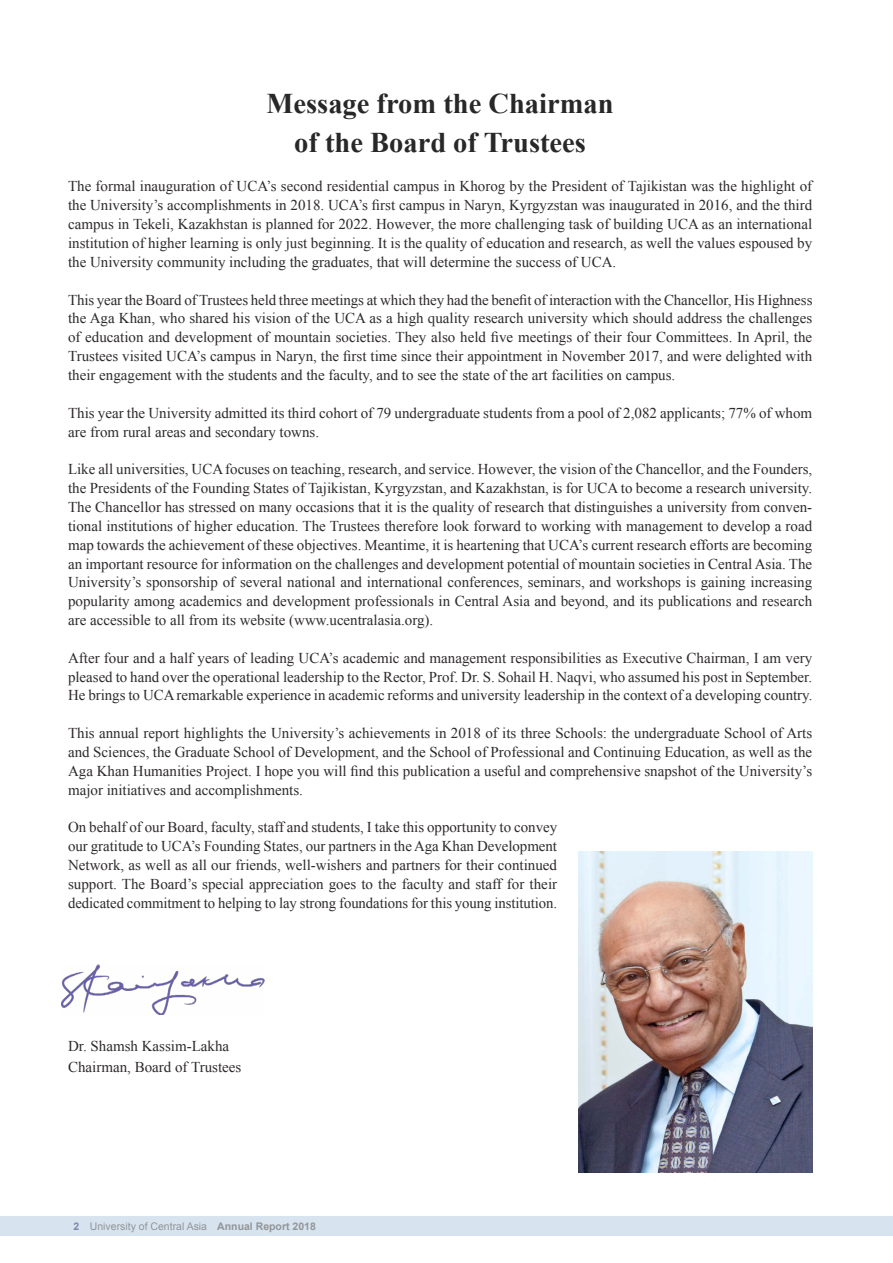
<style>
.page{position:relative;width:893px;height:1263px;background:#fff}
.page>*{position:absolute;margin:0;border:0;box-sizing:border-box;transform-origin:0 0}
.t1{font:700 28.5px/39px "Times New Roman";color:#292829;text-align:center}
.t2{font:15px/18.9px "Times New Roman";color:#2e2a2b;text-align:justify}
.t3{font:10.5px "Arial";color:#939598}
.s1{font-weight:700;color:#8284ac}
.s2{font-weight:700}
</style>
<div class="page">
<img style="left:62px;top:965px;width:203px;height:49px">
<img style="left:578px;top:852px;width:234px;height:320px">
<div style="left:0;top:1216px;width:893px;height:19px;background:#d7e4f0"></div>
<h1 class="t1" style="left:267px;top:83px;width:348px">Message from the Chairman of the Board of Trustees</h1>
<p class="t2" style="left:68px;top:177px;width:746px">The formal inauguration of UCA’s second residential campus in Khorog by the President of Tajikistan was the highlight of the University’s accomplishments in 2018. UCA’s first campus in Naryn, Kyrgyzstan was inaugurated in 2016, and the third campus in Tekeli, Kazakhstan is planned for 2022. However, the more challenging task of building UCA as an international institution of higher learning is only just beginning. It is the quality of education and research, as well the values espoused by the University community including the graduates, that will determine the success of UCA.</p>
<p class="t2" style="left:68px;top:290px;width:746px">This year the Board of Trustees held three meetings at which they had the benefit of interaction with the Chancellor, His Highness the Aga Khan, who shared his vision of the UCA as a high quality research university which should address the challenges of education and development of mountain societies. They also held five meetings of their four Committees. In April, the Trustees visited UCA’s campus in Naryn, the first time since their appointment in November 2017, and were delighted with their engagement with the students and the faculty, and to see the state of the art facilities on campus.</p>
<p class="t2" style="left:68px;top:403px;width:746px">This year the University admitted its third cohort of 79 undergraduate students from a pool of 2,082 applicants; 77% of whom are from rural areas and secondary towns.</p>
<p class="t2" style="left:68px;top:459px;width:746px">Like all universities, UCA focuses on teaching, research, and service. However, the vision of the Chancellor, and the Founders, the Presidents of the Founding States of Tajikistan, Kyrgyzstan, and Kazakhstan, is for UCA to become a research university.<br>The Chancellor has stressed on many occasions that it is the quality of research that distinguishes a university from conven&shy;tional institutions of higher education. The Trustees therefore look forward to working with management to develop a road map towards the achievement of these objectives. Meantime, it is heartening that UCA’s current research efforts are becoming an important resource for information on the challenges and development potential of mountain societies in Central Asia. The University’s sponsorship of several national and international conferences, seminars, and workshops is gaining increasing popularity among academics and development professionals in Central Asia and beyond, and its publications and research are accessible to all from its website (www.ucentralasia.org).</p>
<p class="t2" style="left:68px;top:648px;width:746px">After four and a half years of leading UCA’s academic and management responsibilities as Executive Chairman, I am very pleased to hand over the operational leadership to the Rector, Prof. Dr. S. Sohail H. Naqvi, who assumed his post in September.<br>He brings to UCA remarkable experience in academic reforms and university leadership in the context of a developing country.</p>
<p class="t2" style="left:68px;top:723px;width:746px">This annual report highlights the University’s achievements in 2018 of its three Schools: the undergraduate School of Arts and Sciences, the Graduate School of Development, and the School of Professional and Continuing Education, as well as the Aga Khan Humanities Project. I hope you will find this publication a useful and comprehensive snapshot of the University’s major initiatives and accomplishments.</p>
<p class="t2" style="left:68px;top:818px;width:491px">On behalf of our Board, faculty, staff and students, I take this opportunity to convey our gratitude to UCA’s Founding States, our partners in the Aga Khan Development Network, as well as all our friends, well-wishers and partners for their continued support. The Board’s special appreciation goes to the faculty and staff for their dedicated commitment to helping to lay strong foundations for this young institution.</p>
<p class="t2" style="left:68px;top:1035px;width:175px;line-height:21px">Dr. Shamsh Kassim-Lakha<br>Chairman, Board of Trustees</p>
<p class="t3" style="left:74px;top:1219px;width:244px"><span class="s1">2</span> University of Central Asia <span class="s2">Annual Report 2018</span></p>
</div>
